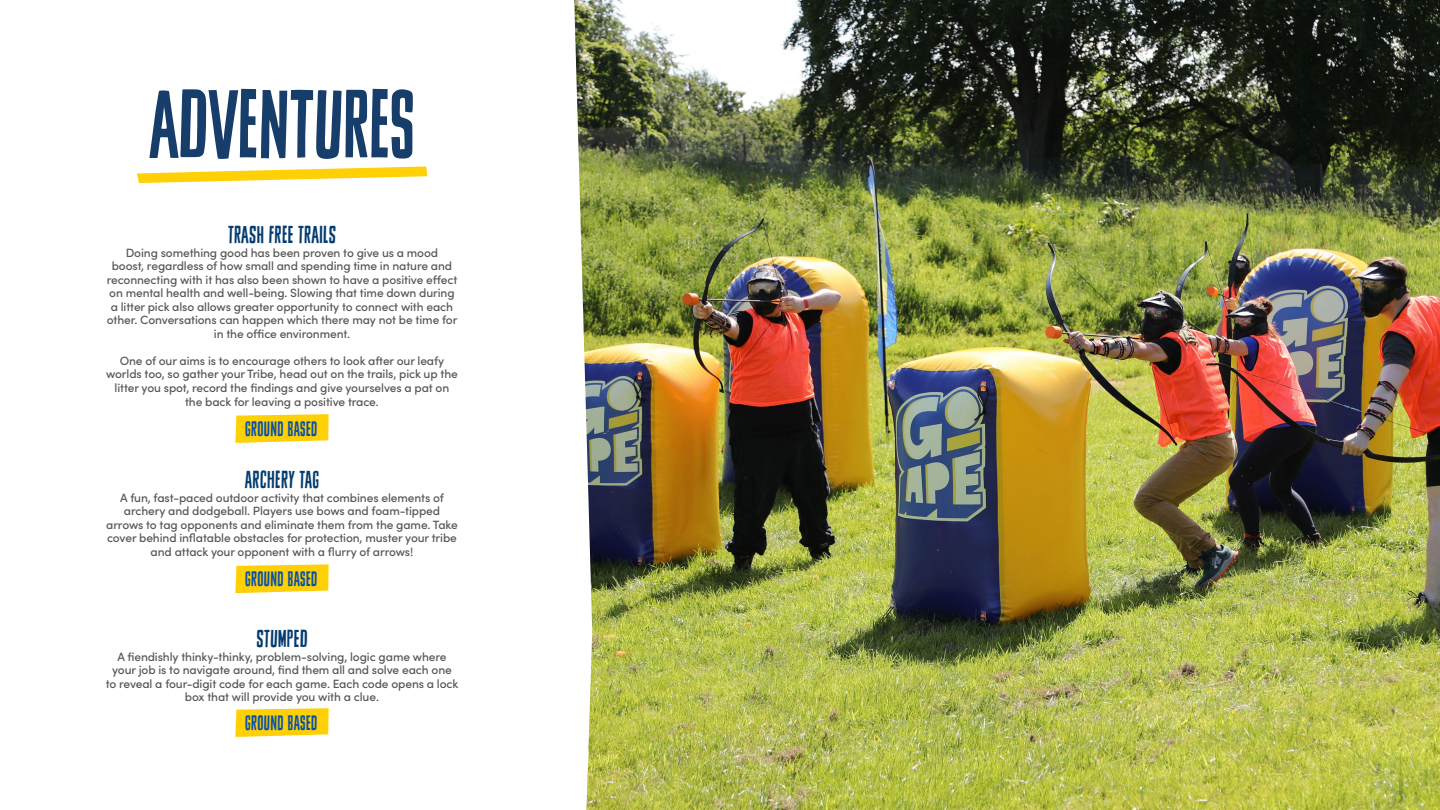
<style>
.page{position:relative;width:1440px;height:810px;background:#fff}
.page>*{position:absolute;margin:0;border:0;box-sizing:border-box;transform-origin:0 0}
.t1{font:88.5px "Sheldon";color:#173d6b}
.t2{font:22.5px "Sheldon";letter-spacing:.02em;color:#043c6f}
.t3{font:19.12px "Sheldon";color:#0550aa}
.t4{font:500 12px/13.5px "Sofia Pro";letter-spacing:-.01em;color:#575756;text-align:center}
</style>
<div class="page">
<img style="left:574px;top:0;width:866px;height:810px">
<svg style="left:137px;top:166px;width:290px;height:17px"></svg>
<svg style="left:235px;top:414px;width:94px;height:29px"></svg>
<svg style="left:235px;top:564px;width:94px;height:29px"></svg>
<svg style="left:235px;top:708px;width:94px;height:29px"></svg>
<h1 class="t1" style="left:149px;top:72px;width:267px">ADVENTURES</h1>
<h2 class="t2" style="left:228px;top:221px;width:108px">TRASH FREE TRAILS</h2>
<p class="t4" style="left:107px;top:245px;width:352px">Doing something good has been proven to give us a mood<br>boost, regardless of how small and spending time in nature and reconnecting with it has also been shown to have a positive effect on mental health and well-being. Slowing that time down during a litter pick also allows greater opportunity to connect with each other. Conversations can happen which there may not be time for in the office environment.</p>
<p class="t4" style="left:106px;top:353px;width:353px;line-height:13.7px">One of our aims is to encourage others to look after our leafy worlds too, so gather your Tribe, head out on the trails, pick up the litter you spot, record the findings and give yourselves a pat on the back for leaving a positive trace.</p>
<h3 class="t3" style="left:245px;top:418px;width:74px;rotate:-1deg">GROUND BASED</h3>
<h2 class="t2" style="left:245px;top:466px;width:76px">ARCHERY TAG</h2>
<p class="t4" style="left:106px;top:490px;width:353px">A fun, fast-paced outdoor activity that combines elements of archery and dodgeball. Players use bows and foam-tipped arrows to tag opponents and eliminate them from the game. Take cover behind inflatable obstacles for protection, muster your tribe and attack your opponent with a flurry of arrows!</p>
<h3 class="t3" style="left:245px;top:568px;width:74px;rotate:-1deg">GROUND BASED</h3>
<h2 class="t2" style="left:256px;top:625px;width:53px">STUMPED</h2>
<p class="t4" style="left:106px;top:649px;width:354px">A fiendishly thinky-thinky, problem-solving, logic game where your job is to navigate around, find them all and solve each one to reveal a four-digit code for each game. Each code opens a lock box that will provide you with a clue.</p>
<h3 class="t3" style="left:245px;top:712px;width:74px;rotate:-1deg">GROUND BASED</h3>
</div>
